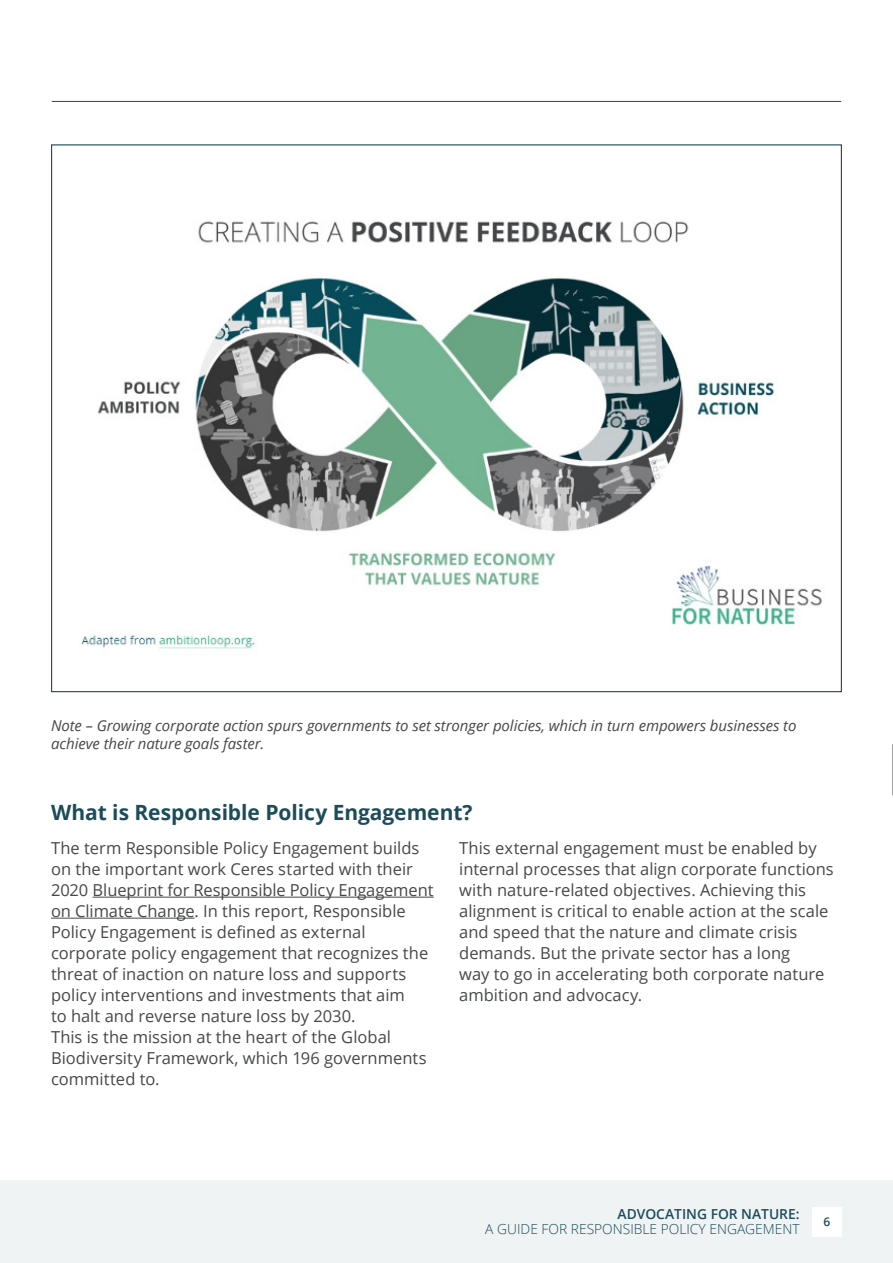
<style>
.page{position:relative;width:893px;height:1263px;background:#fff}
.page>*{position:absolute;margin:0;border:0;box-sizing:border-box;transform-origin:0 0}
.Copy{font:700 21px "Open Sans";color:#1b4c5a}
.Copy-2{font:16.5px/21px "Open Sans";color:#464749}
.t1{font:italic 15px/18px "Open Sans";letter-spacing:-.005em;color:#464749}
.t2{font:300 13.8px "Open Sans";color:#1b4c5a}
.t3{font:600 13.8px "Open Sans";color:#1b4c5a}
.t4{font:600 12px "Open Sans";color:#1b4c5a}
</style>
<div class="page">
<img style="left:97px;top:221px;width:725px;height:404px">
<img style="left:81px;top:622px;width:187px;height:27px">
<hr style="left:93px;top:897px;width:341px;height:1px;background:#464749">
<hr style="left:51px;top:918px;width:144px;height:1px;background:#464749">
<svg style="left:892px;top:744px;width:1px;height:51px"></svg>
<div style="left:0;top:1180px;width:893px;height:83px;background:#f0f3f3"></div>
<hr style="left:52px;top:101px;width:789px;height:1px;background:#1b4c5a">
<div style="left:812px;top:1207px;width:30px;height:29px;background:#fff"></div>
<p class="t1" style="left:51px;top:716px;width:747px">Note – Growing corporate action spurs governments to set stronger policies, which in turn empowers businesses to achieve their nature goals faster.</p>
<p class="Copy" style="left:51px;top:798px;width:423px">What is Responsible Policy Engagement?</p>
<p class="Copy-2" style="left:51px;top:837px;width:384px">The term Responsible Policy Engagement builds on the important work Ceres started with their 2020 Blueprint for Responsible Policy Engagement on Climate Change. In this report, Responsible Policy Engagement is defined as external corporate policy engagement that recognizes the threat of inaction on nature loss and supports policy interventions and investments that aim<br>to halt and reverse nature loss by 2030.<br>This is the mission at the heart of the Global Biodiversity Framework, which 196 governments committed to.</p>
<p class="Copy-2" style="left:459px;top:837px;width:376px">This external engagement must be enabled by internal processes that align corporate functions with nature-related objectives. Achieving this alignment is critical to enable action at the scale and speed that the nature and climate crisis demands. But the private sector has a long<br>way to go in accelerating both corporate nature ambition and advocacy.</p>
<p class="t3" style="left:618px;top:1205px;width:184px">ADVOCATING FOR NATURE:</p>
<p class="t2" style="left:485px;top:1220px;width:316px">A GUIDE FOR RESPONSIBLE POLICY ENGAGEMENT</p>
<p class="t4" style="left:823px;top:1213px;width:8px">6</p>
</div>
